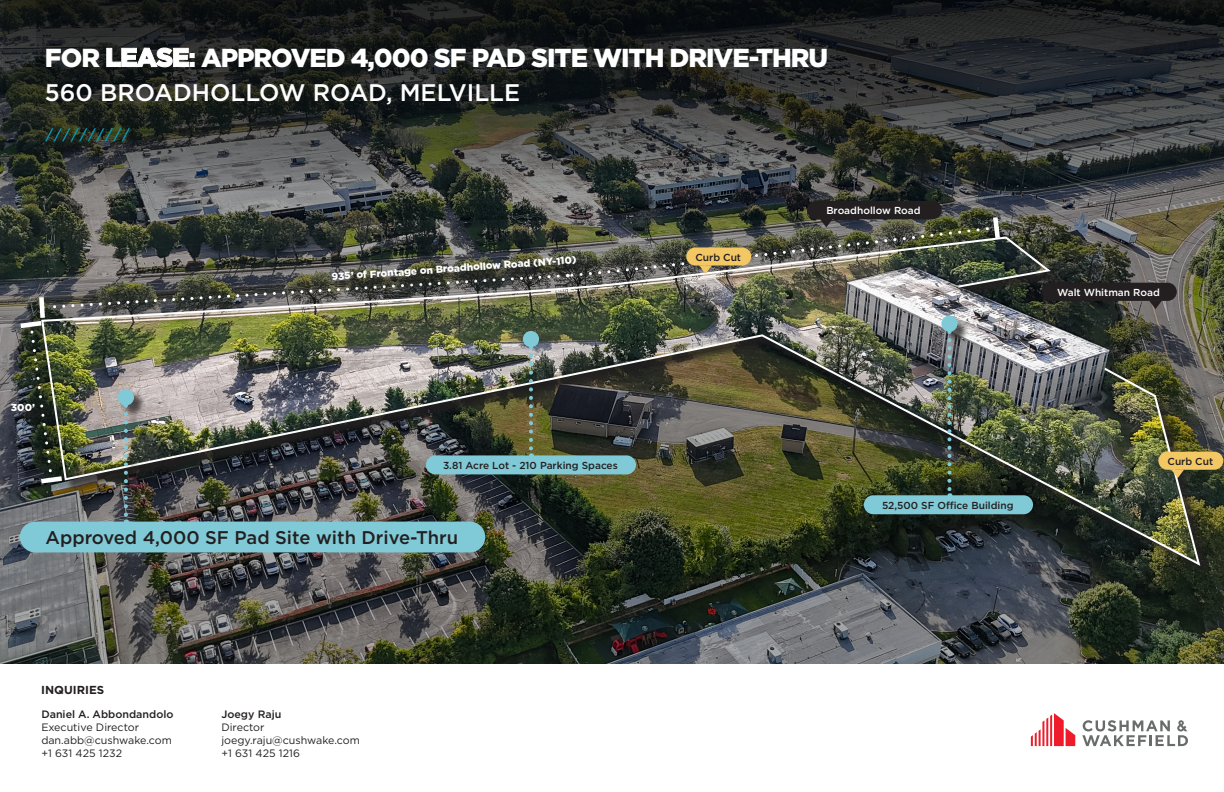
<style>
.page{position:relative;width:1224px;height:792px;background:#fff}
.page>*{position:absolute;margin:0;border:0;box-sizing:border-box;transform-origin:0 0}
.t1{font:900 26px "Gotham";letter-spacing:-.04em;color:#fff}
.t2{font:500 24px "Gotham";color:#fff}
.t3{font:500 18.4px "Gotham";color:#231f20}
.t4{font:700 11.6px "Gotham";color:#231f20}
.t5{font:10.7px/12.8px "Gotham";color:#231f20}
.t6{font:500 10.7px "Gotham";color:#231f20}
.t7{font:500 10.1px "Gotham";color:#231f20}
.t8{font:900 10.1px "Gotham";color:#fff}
.t9{font:500 10.1px "Gotham";color:#fff}
.s1{font-weight:500}
</style>
<div class="page">
<img style="left:0;top:219px;width:1224px;height:445px">
<svg style="left:0;top:0;width:1224px;height:219px;background:#303332"></svg>
<div style="left:43px;top:238px;width:1169px;height:340px;background:#231f20;opacity:.75"></div>
<img style="left:40px;top:233px;width:1162px;height:335px">
<img style="left:942px;top:283px;width:167px;height:106px">
<div style="left:807px;top:201px;width:135px;height:18px;background:#231f20;border-radius:9px"></div>
<div style="left:1042px;top:283px;width:135px;height:18px;background:#231f20;border-radius:9px"></div>
<svg style="left:1149px;top:301px;width:13px;height:8px"></svg>
<div style="left:943px;top:317px;width:27px;height:192px;background:#231f20;opacity:.75"></div>
<svg style="left:947px;top:332px;width:4px;height:163px"></svg>
<div style="left:941px;top:316px;width:17px;height:16px;background:#80c9d6;border-radius:50%"></div>
<div style="left:20px;top:522px;width:465px;height:30px;background:#80c9d6;border-radius:15px"></div>
<div style="left:426px;top:455px;width:210px;height:19px;background:#80c9d6;border-radius:9px"></div>
<div style="left:864px;top:495px;width:169px;height:19px;background:#80c9d6;border-radius:9px"></div>
<div style="left:334px;top:258px;width:254px;height:34px;background:#231f20;opacity:.75"></div>
<div style="left:13px;top:406px;width:34px;height:18px;background:#231f20;opacity:.75"></div>
<img style="left:16px;top:273px;width:545px;height:251px">
<img style="left:567px;top:212px;width:436px;height:66px">
<div style="left:1158px;top:452px;width:65px;height:18px;background:#f4c765;border-radius:9px"></div>
<svg style="left:1171px;top:470px;width:13px;height:8px"></svg>
<svg style="left:43px;top:127px;width:89px;height:16px"></svg>
<svg style="left:1031px;top:713px;width:44px;height:33px"></svg>
<svg style="left:1082px;top:720px;width:106px;height:26px"></svg>
<p class="t1" style="left:45px;top:39px;width:785px">FOR LEASE: APPROVED 4,000 SF PAD SITE WITH DRIVE-THRU</p>
<p class="t2" style="left:45px;top:77px;width:477px">560 BROADHOLLOW ROAD, MELVILLE</p>
<p class="t8" style="left:331px;top:270px;width:247px;rotate:-4deg">935’ of Frontage on Broadhollow Road (NY-110)</p>
<p class="t7" style="left:695px;top:250px;width:47px">Curb Cut</p>
<p class="t9" style="left:826px;top:204px;width:96px">Broadhollow Road</p>
<p class="t8" style="left:11px;top:401px;width:25px">300’</p>
<p class="t7" style="left:443px;top:459px;width:176px">3.81 Acre Lot - 210 Parking Spaces</p>
<p class="t3" style="left:46px;top:526px;width:414px">Approved 4,000 SF Pad Site with Drive-Thru</p>
<p class="t7" style="left:882px;top:499px;width:133px">52,500 SF Office Building</p>
<p class="t9" style="left:1057px;top:286px;width:104px">Walt Whitman Road</p>
<p class="t7" style="left:1168px;top:455px;width:47px">Curb Cut</p>
<p class="t4" style="left:41px;top:682px;width:64px">INQUIRIES</p>
<p class="t5" style="left:41px;top:708px;width:134px"><span class="s1">Daniel A. Abbondandolo<br></span>Executive Director dan.abb@cushwake.com +1 631 425 1232</p>
<p class="t6" style="left:221px;top:708px;width:62px">Joegy Raju</p>
<p class="t5" style="left:221px;top:721px;width:45px">Director</p>
<p class="t5" style="left:221px;top:734px;width:140px">joegy.raju@cushwake.com</p>
<p class="t5" style="left:221px;top:747px;width:80px">+1 631 425 1216</p>
</div>
